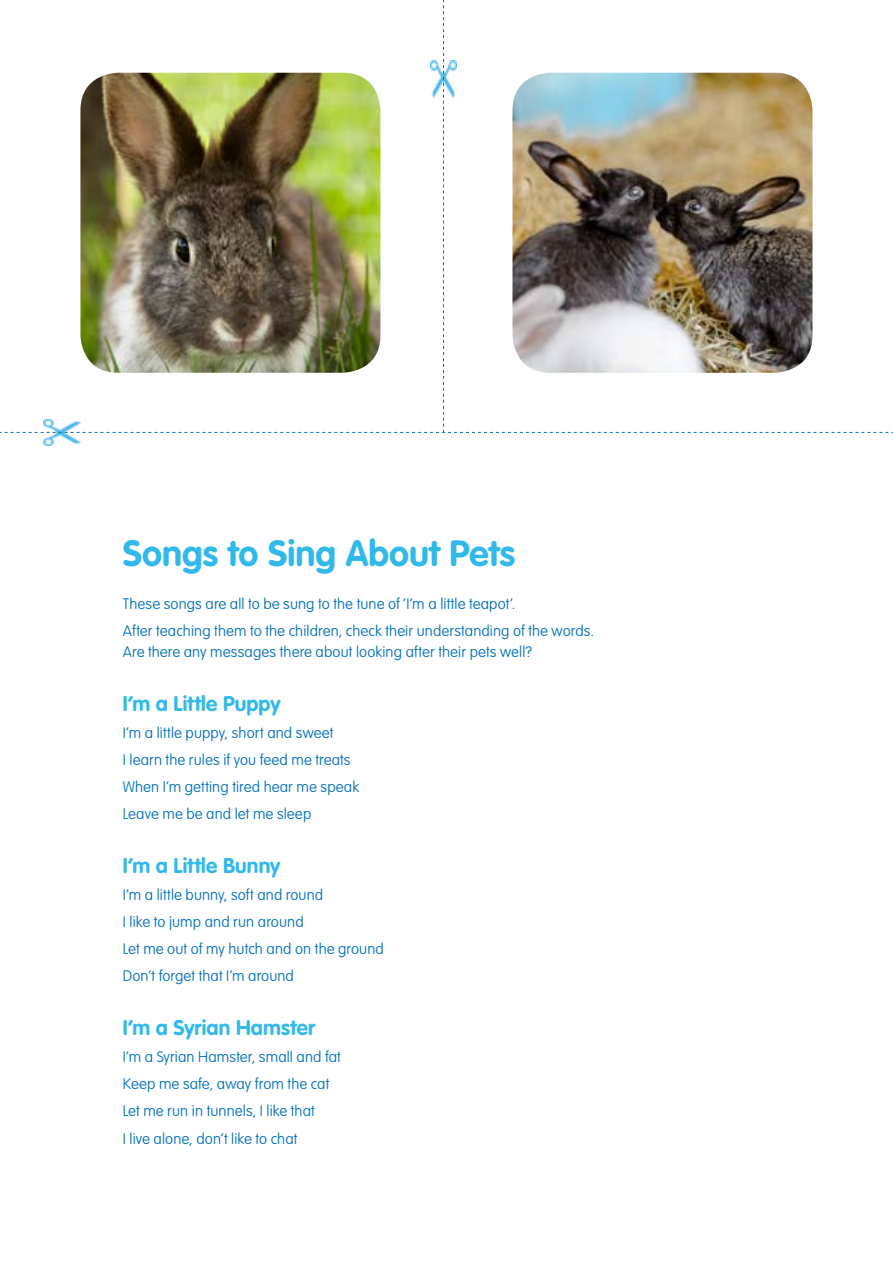
<style>
.page{position:relative;width:893px;height:1263px;background:#fff}
.page>*{position:absolute;margin:0;border:0;box-sizing:border-box;transform-origin:0 0}
.t1{font:700 36px "VAG Rounded Std";color:#31b9ec}
.t2{font:700 21px "VAG Rounded Std";letter-spacing:.005em;color:#31b9ec}
.t3{font:100 15px/27px "VAG Rounded Std";letter-spacing:.005em;color:#0873ba}
</style>
<div class="page">
<img style="left:44px;top:433px;width:36px;height:13px">
<img style="left:0;top:0;width:893px;height:433px">
<h1 class="t1" style="left:123px;top:532px;width:394px">Songs to Sing About Pets</h1>
<p class="t3" style="left:123px;top:591px;width:473px">These songs are all to be sung to the tune of ‘I’m a little teapot’.<br>After teaching them to the children, check their understanding of the words.</p>
<p class="t3" style="left:123px;top:639px;width:411px">Are there any messages there about looking after their pets well?</p>
<h2 class="t2" style="left:123px;top:692px;width:159px">I’m a Little Puppy</h2>
<p class="t3" style="left:123px;top:720px;width:238px">I’m a little puppy, short and sweet<br>I learn the rules if you feed me treats When I’m getting tired hear me speak Leave me be and let me sleep</p>
<h2 class="t2" style="left:123px;top:854px;width:159px">I’m a Little Bunny</h2>
<p class="t3" style="left:123px;top:882px;width:262px">I’m a little bunny, soft and round<br>I like to jump and run around<br>Let me out of my hutch and on the ground<br>Don’t forget that I’m around</p>
<h2 class="t2" style="left:123px;top:1016px;width:194px">I’m a Syrian Hamster</h2>
<p class="t3" style="left:123px;top:1044px;width:220px">I’m a Syrian Hamster, small and fat<br>Keep me safe, away from the cat<br>Let me run in tunnels, I like that<br>I live alone, don’t like to chat</p>
</div>
